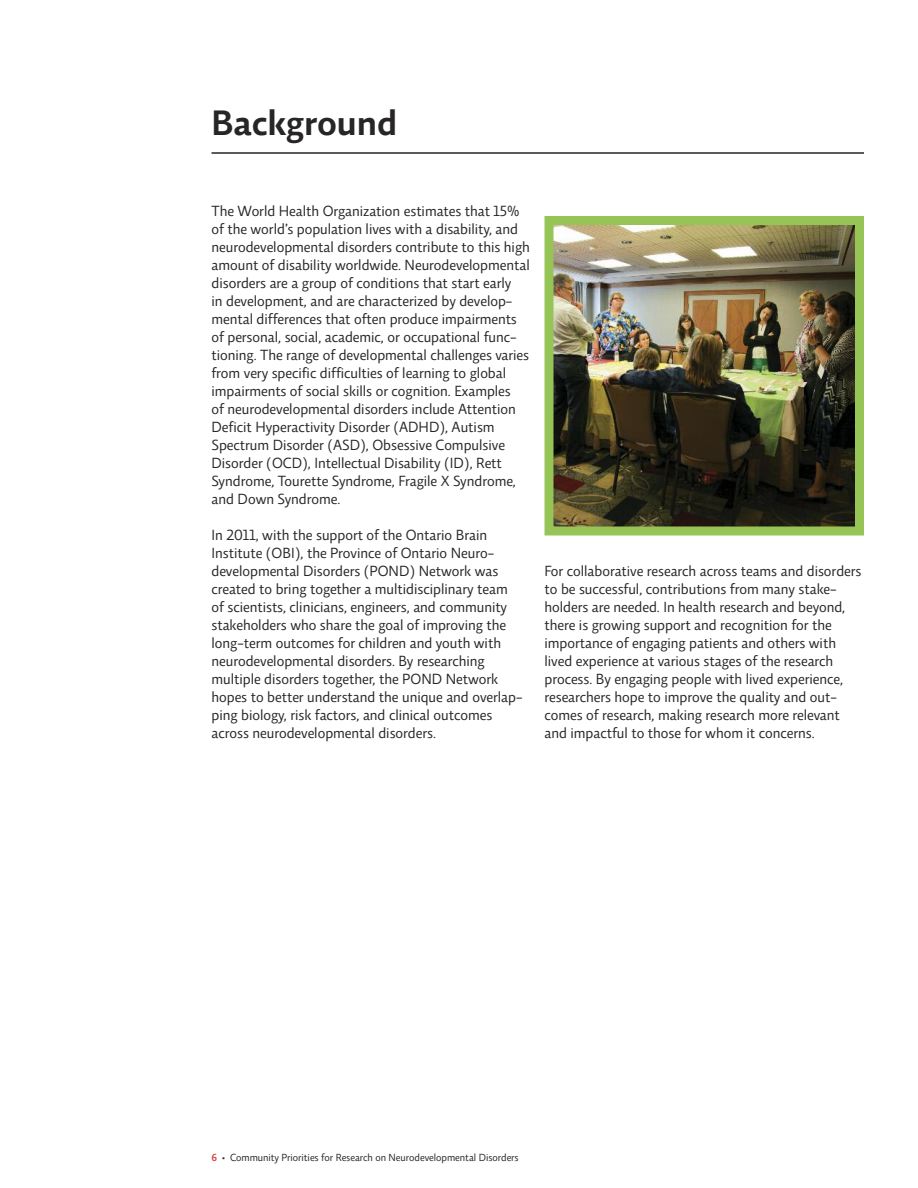
<style>
.page{position:relative;width:918px;height:1188px;background:#fff}
.page>*{position:absolute;margin:0;border:0;box-sizing:border-box;transform-origin:0 0}
.t1{font:600 36px "Relato Sans OT";color:#272526}
.t2{font:15px/18px "Relato Sans OT";color:#272526}
.t3{font:10.5px "Relato Sans OT";color:#272526}
.s1{font-weight:600;color:#d14b43}
</style>
<div class="page">
<hr style="left:212px;top:152px;width:652px;height:2px;background:#272526">
<img style="left:554px;top:226px;width:300px;height:300px">
<div style="left:544px;top:216px;width:320px;height:320px;border:9px solid #97c456"></div>
<h1 class="t1" style="left:212px;top:109px;width:187px">Background</h1>
<p class="t2" style="left:212px;top:203px;width:320px">The World Health Organization estimates that 15% of the world’s population lives with a disability, and neurodevelopmental disorders contribute to this high amount of disability worldwide. Neurodevelopmental disorders are a group of conditions that start early<br>in development, and are characterized by develop&shy;mental differences that often produce impairments of personal, social, academic, or occupational func&shy;tioning. The range of developmental challenges varies from very specific difficulties of learning to global impairments of social skills or cognition. Examples<br>of neurodevelopmental disorders include Attention Deficit Hyperactivity Disorder (ADHD), Autism Spectrum Disorder (ASD), Obsessive Compulsive Disorder (OCD), Intellectual Disability (ID), Rett Syndrome, Tourette Syndrome, Fragile X Syndrome, and Down Syndrome.</p>
<p class="t2" style="left:212px;top:527px;width:313px">In 2011, with the support of the Ontario Brain Institute (OBI), the Province of Ontario Neuro&shy;developmental Disorders (POND) Network was created to bring together a multidisciplinary team of scientists, clinicians, engineers, and community stakeholders who share the goal of improving the long-term outcomes for children and youth with neurodevelopmental disorders. By researching multiple disorders together, the POND Network hopes to better understand the unique and overlap&shy;ping biology, risk factors, and clinical outcomes across neurodevelopmental disorders.</p>
<p class="t2" style="left:545px;top:563px;width:318px">For collaborative research across teams and disorders to be successful, contributions from many stake&shy;holders are needed. In health research and beyond, there is growing support and recognition for the importance of engaging patients and others with lived experience at various stages of the research process. By engaging people with lived experience, researchers hope to improve the quality and out&shy;comes of research, making research more relevant and impactful to those for whom it concerns.</p>
<p class="t3" style="left:212px;top:1153px;width:309px"><span class="s1">6</span> • Community Priorities for Research on Neurodevelopmental Disorders</p>
</div>
